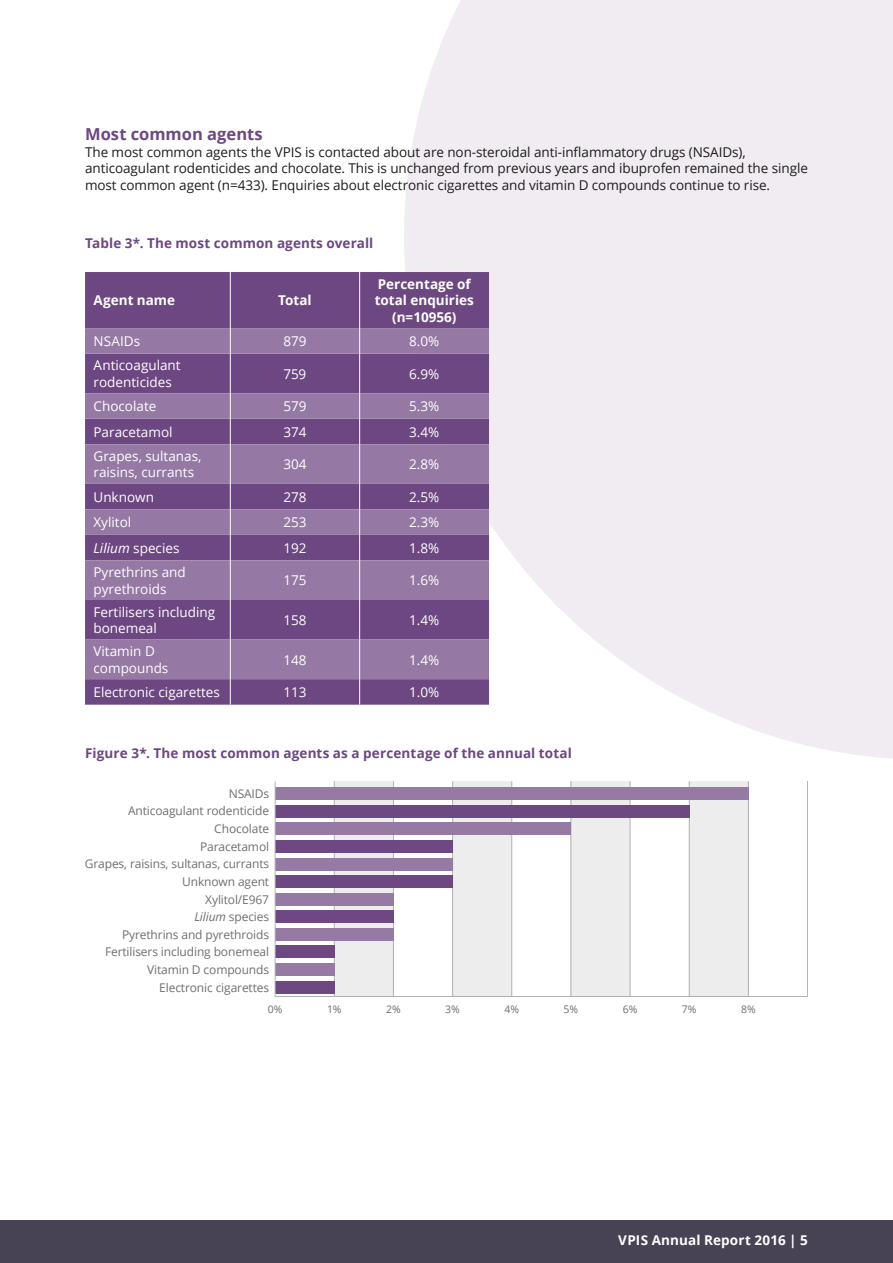
<style>
.page{position:relative;width:893px;height:1263px;background:#fff}
.page>*{position:absolute;margin:0;border:0;box-sizing:border-box;transform-origin:0 0}
.t1{font:700 16.5px "Open Sans";color:#6d4781}
.t2{font:13.5px/16.5px "Open Sans";color:#fff}
.t3{font:13.5px/16.5px "Open Sans";letter-spacing:-.005em;color:#1d1d1b}
.t4{font:700 13.5px "Open Sans";letter-spacing:.01em;color:#6d4781}
.t5{font:700 13.5px/16.5px "Open Sans";color:#fff;text-align:center}
.t6{font:12px "Open Sans";letter-spacing:-.01em;color:#706f6f}
.t7{font:10.5px "Open Sans";color:#706f6f}
.s1{font-style:italic}
</style>
<div class="page">
<svg style="left:330px;top:0;width:563px;height:834px;fill:#f0ecf2"></svg>
<div style="left:85px;top:272px;width:404px;height:433px;background:#6d4781"></div>
<svg style="left:85px;top:328px;width:404px;height:351px;background:#846394"></svg>
<hr style="left:230px;top:272px;width:1px;height:56px;background:#fff">
<svg style="left:230px;top:328px;width:1px;height:26px"></svg>
<hr style="left:230px;top:354px;width:1px;height:39px;background:#fff">
<svg style="left:230px;top:393px;width:1px;height:51px"></svg>
<hr style="left:230px;top:444px;width:1px;height:40px;background:#fff">
<svg style="left:230px;top:484px;width:1px;height:76px"></svg>
<hr style="left:230px;top:560px;width:1px;height:40px;background:#fff">
<hr style="left:230px;top:600px;width:1px;height:39px;background:#fff">
<hr style="left:230px;top:639px;width:1px;height:40px;background:#fff">
<svg style="left:230px;top:679px;width:1px;height:26px"></svg>
<hr style="left:359px;top:272px;width:1px;height:56px;background:#fff">
<svg style="left:359px;top:328px;width:1px;height:26px"></svg>
<hr style="left:359px;top:354px;width:1px;height:39px;background:#fff">
<svg style="left:359px;top:393px;width:1px;height:51px"></svg>
<hr style="left:359px;top:444px;width:1px;height:40px;background:#fff">
<svg style="left:359px;top:484px;width:1px;height:76px"></svg>
<hr style="left:359px;top:560px;width:1px;height:40px;background:#fff">
<hr style="left:359px;top:600px;width:1px;height:39px;background:#fff">
<hr style="left:359px;top:639px;width:1px;height:40px;background:#fff">
<svg style="left:359px;top:679px;width:1px;height:26px"></svg>
<div style="left:334px;top:781px;width:59px;height:215px;background:#ededed"></div>
<div style="left:453px;top:781px;width:59px;height:215px;background:#ededed"></div>
<div style="left:571px;top:781px;width:59px;height:215px;background:#ededed"></div>
<div style="left:690px;top:781px;width:59px;height:215px;background:#ededed"></div>
<hr style="left:275px;top:996px;width:532px;height:1px;background:#b3b2b2">
<hr style="left:334px;top:781px;width:1px;height:215px;background:#b3b2b2">
<hr style="left:393px;top:781px;width:1px;height:215px;background:#b3b2b2">
<hr style="left:452px;top:781px;width:1px;height:215px;background:#b3b2b2">
<hr style="left:511px;top:781px;width:1px;height:215px;background:#b3b2b2">
<hr style="left:571px;top:781px;width:1px;height:215px;background:#b3b2b2">
<hr style="left:630px;top:781px;width:1px;height:215px;background:#b3b2b2">
<hr style="left:689px;top:781px;width:1px;height:215px;background:#b3b2b2">
<hr style="left:748px;top:781px;width:1px;height:215px;background:#b3b2b2">
<hr style="left:807px;top:781px;width:1px;height:215px;background:#b3b2b2">
<div style="left:275px;top:981px;width:59px;height:12px;background:#6d4882"></div>
<div style="left:275px;top:963px;width:59px;height:13px;background:#957aa4"></div>
<div style="left:275px;top:945px;width:59px;height:13px;background:#6d4882"></div>
<div style="left:275px;top:928px;width:118px;height:12px;background:#957aa4"></div>
<div style="left:275px;top:910px;width:118px;height:13px;background:#6d4882"></div>
<div style="left:275px;top:893px;width:118px;height:12px;background:#957aa4"></div>
<div style="left:275px;top:875px;width:178px;height:13px;background:#6d4882"></div>
<div style="left:275px;top:858px;width:178px;height:12px;background:#957aa4"></div>
<div style="left:275px;top:840px;width:178px;height:13px;background:#6d4882"></div>
<div style="left:275px;top:823px;width:296px;height:12px;background:#957aa4"></div>
<div style="left:275px;top:805px;width:414px;height:13px;background:#6d4882"></div>
<div style="left:275px;top:787px;width:473px;height:13px;background:#957aa4"></div>
<hr style="left:275px;top:781px;width:1px;height:215px;background:#b3b2b2">
<div style="left:0;top:1220px;width:893px;height:43px;background:#474355"></div>
<p class="t1" style="left:85px;top:123px;width:179px">Most common agents</p>
<p class="t3" style="left:85px;top:143px;width:724px">The most common agents the VPIS is contacted about are non-steroidal anti-inflammatory drugs (NSAIDs), anticoagulant rodenticides and chocolate. This is unchanged from previous years and ibuprofen remained the single most common agent (n=433). Enquiries about electronic cigarettes and vitamin D compounds continue to rise.</p>
<p class="t4" style="left:85px;top:234px;width:290px">Table 3*. The most common agents overall</p>
<p class="t5" style="left:94px;top:292px;width:83px">Agent name</p>
<p class="t5" style="left:278px;top:292px;width:35px">Total</p>
<p class="t5" style="left:375px;top:275px;width:101px">Percentage of total enquiries (n=10956)</p>
<p class="t2" style="left:94px;top:333px;width:48px">NSAIDs</p>
<p class="t2" style="left:283px;top:333px;width:25px">879</p>
<p class="t2" style="left:409px;top:333px;width:32px">8.0%</p>
<p class="t2" style="left:94px;top:357px;width:89px">Anticoagulant rodenticides</p>
<p class="t2" style="left:284px;top:365px;width:24px">759</p>
<p class="t2" style="left:409px;top:365px;width:32px">6.9%</p>
<p class="t2" style="left:94px;top:398px;width:64px">Chocolate</p>
<p class="t2" style="left:283px;top:398px;width:25px">579</p>
<p class="t2" style="left:409px;top:398px;width:32px">5.3%</p>
<p class="t2" style="left:94px;top:423px;width:81px">Paracetamol</p>
<p class="t2" style="left:283px;top:423px;width:25px">374</p>
<p class="t2" style="left:409px;top:423px;width:32px">3.4%</p>
<p class="t2" style="left:94px;top:447px;width:109px">Grapes, sultanas, raisins, currants</p>
<p class="t2" style="left:283px;top:456px;width:25px">304</p>
<p class="t2" style="left:409px;top:456px;width:32px">2.8%</p>
<p class="t2" style="left:94px;top:488px;width:62px">Unknown</p>
<p class="t2" style="left:283px;top:488px;width:25px">278</p>
<p class="t2" style="left:409px;top:488px;width:32px">2.5%</p>
<p class="t2" style="left:94px;top:514px;width:39px">Xylitol</p>
<p class="t2" style="left:283px;top:514px;width:25px">253</p>
<p class="t2" style="left:409px;top:514px;width:32px">2.3%</p>
<p class="t2" style="left:94px;top:539px;width:87px"><span class="s1">Lilium</span> species</p>
<p class="t2" style="left:283px;top:539px;width:25px">192</p>
<p class="t2" style="left:409px;top:539px;width:32px">1.8%</p>
<p class="t2" style="left:94px;top:564px;width:94px">Pyrethrins and pyrethroids</p>
<p class="t2" style="left:283px;top:572px;width:25px">175</p>
<p class="t2" style="left:409px;top:572px;width:32px">1.6%</p>
<p class="t2" style="left:94px;top:603px;width:123px">Fertilisers including bonemeal</p>
<p class="t2" style="left:283px;top:611px;width:25px">158</p>
<p class="t2" style="left:409px;top:611px;width:32px">1.4%</p>
<p class="t2" style="left:94px;top:643px;width:76px">Vitamin D compounds</p>
<p class="t2" style="left:283px;top:651px;width:25px">148</p>
<p class="t2" style="left:409px;top:651px;width:32px">1.4%</p>
<p class="t2" style="left:94px;top:684px;width:128px">Electronic cigarettes</p>
<p class="t2" style="left:283px;top:684px;width:25px">113</p>
<p class="t2" style="left:409px;top:684px;width:32px">1.0%</p>
<p class="t4" style="left:85px;top:743px;width:488px">Figure 3*. The most common agents as a percentage of the annual total</p>
<p class="t6" style="left:229px;top:785px;width:42px">NSAIDs</p>
<p class="t6" style="left:128px;top:803px;width:143px">Anticoagulant rodenticide</p>
<p class="t6" style="left:214px;top:820px;width:56px">Chocolate</p>
<p class="t6" style="left:200px;top:838px;width:71px">Paracetamol</p>
<p class="t6" style="left:85px;top:856px;width:186px">Grapes, raisins, sultanas, currants</p>
<p class="t6" style="left:182px;top:873px;width:88px">Unknown agent</p>
<p class="t6" style="left:205px;top:891px;width:65px">Xylitol/E967</p>
<p class="t6" style="left:194px;top:908px;width:76px"><span class="s1">Lilium</span> species</p>
<p class="t6" style="left:122px;top:926px;width:149px">Pyrethrins and pyrethroids</p>
<p class="t6" style="left:105px;top:944px;width:166px">Fertilisers including bonemeal</p>
<p class="t6" style="left:147px;top:961px;width:124px">Vitamin D compounds</p>
<p class="t6" style="left:159px;top:979px;width:111px">Electronic cigarettes</p>
<p class="t7" style="left:268px;top:1002px;width:16px">0%</p>
<p class="t7" style="left:327px;top:1002px;width:16px">1%</p>
<p class="t7" style="left:386px;top:1002px;width:16px">2%</p>
<p class="t7" style="left:445px;top:1002px;width:16px">3%</p>
<p class="t7" style="left:504px;top:1002px;width:16px">4%</p>
<p class="t7" style="left:564px;top:1002px;width:16px">5%</p>
<p class="t7" style="left:623px;top:1002px;width:16px">6%</p>
<p class="t7" style="left:682px;top:1002px;width:16px">7%</p>
<p class="t7" style="left:741px;top:1002px;width:16px">8%</p>
<p class="t5" style="left:618px;top:1231px;width:191px">VPIS Annual Report 2016 | 5</p>
</div>
